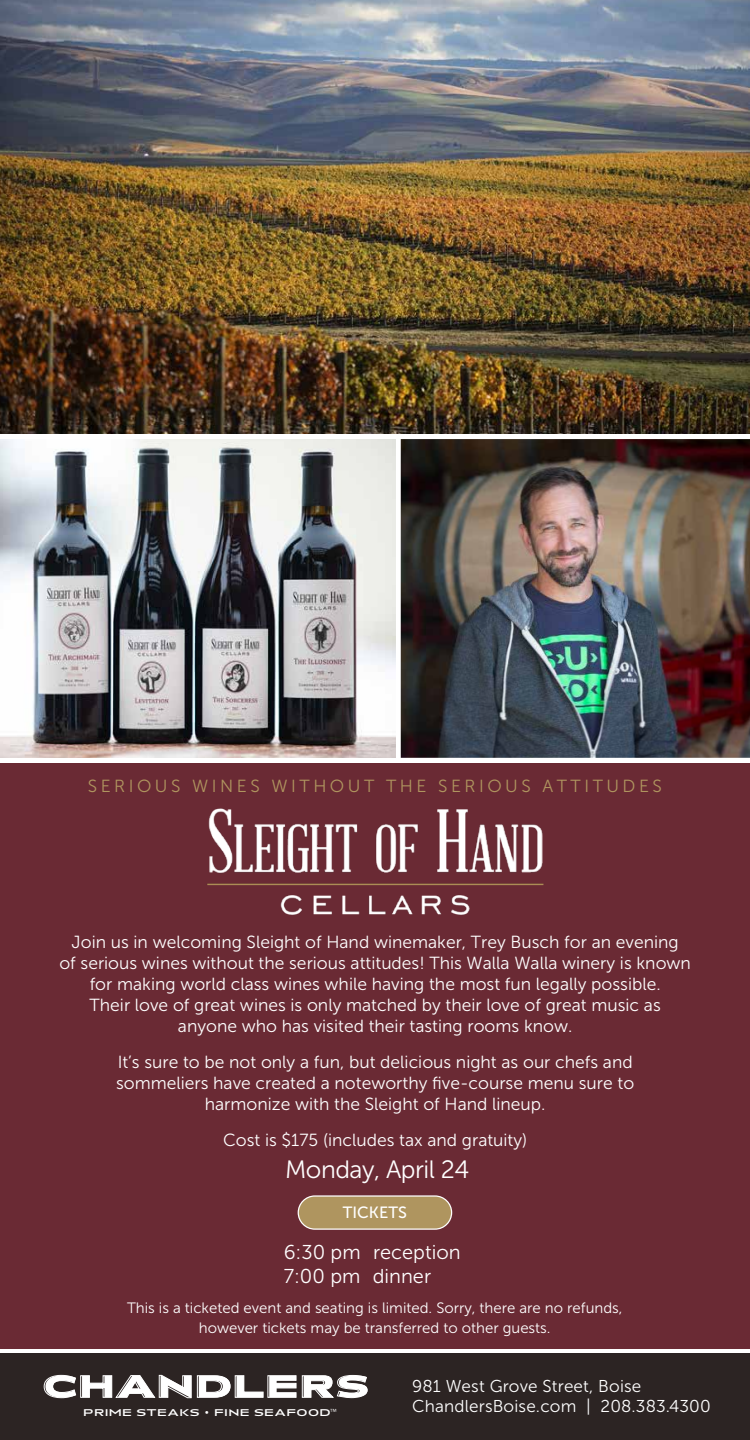
<style>
.page{position:relative;width:750px;height:1440px;background:#fff}
.page>*{position:absolute;margin:0;border:0;box-sizing:border-box;transform-origin:0 0}
.t1{font:25px "Museo Sans 300";letter-spacing:-.02em;color:#fff}
.t2{font:20px/24px "Museo Sans 300";color:#fff}
.t3{font:17.5px/21px "Museo Sans 300";color:#fff;text-align:center}
.t4{font:17.5px "Museo Sans 300";letter-spacing:.2em;color:#af955f}
.t5{font:17.12px/20.5px "Museo Sans 300";letter-spacing:.01em;color:#fff}
.t6{font:16.25px "Museo Sans 500";color:#fff}
.t7{font:15px/20px "Museo Sans 300";color:#fff;text-align:center}
.t8{font:500 10.12px "Anisette";letter-spacing:.1em;color:#fff}
</style>
<div class="page">
<div style="left:0;top:763px;width:750px;height:586px;background:#6a2a34"></div>
<div style="left:0;top:1353px;width:750px;height:87px;background:#2c2423"></div>
<img style="left:1px;top:439px;width:394px;height:319px">
<img style="left:401px;top:439px;width:349px;height:319px">
<img style="left:0;top:0;width:750px;height:434px">
<svg style="left:43px;top:1374px;width:325px;height:25px"></svg>
<img style="left:207px;top:808px;width:337px;height:107px">
<div style="left:298px;top:1195px;width:154px;height:35px;background:#af955f;border:1px solid #fff;border-radius:17px"></div>
<p class="t4" style="left:88px;top:776px;width:576px">SERIOUS WINES WITHOUT THE SERIOUS ATTITUDES</p>
<p class="t3" style="left:59px;top:932px;width:633px">Join us in welcoming Sleight of Hand winemaker, Trey Busch for an evening<br>of serious wines without the serious attitudes! This Walla Walla winery is known for making world class wines while having the most fun legally possible.<br>Their love of great wines is only matched by their love of great music as anyone who has visited their tasting rooms know.</p>
<p class="t3" style="left:116px;top:1052px;width:520px">It’s sure to be not only a fun, but delicious night as our chefs and sommeliers have created a noteworthy five-course menu sure to harmonize with the Sleight of Hand lineup.</p>
<p class="t3" style="left:223px;top:1130px;width:306px">Cost is $175 (includes tax and gratuity)</p>
<h1 class="t1" style="left:285px;top:1156px;width:186px">Monday, April 24</h1>
<p class="t6" style="left:343px;top:1204px;width:66px">TICKETS</p>
<p class="t2" style="left:284px;top:1240px;width:179px">6:30 pm reception<br>7:00 pm dinner</p>
<p class="t7" style="left:127px;top:1298px;width:497px">This is a ticketed event and seating is limited. Sorry, there are no refunds, however tickets may be transferred to other guests.</p>
<p class="t8" style="left:84px;top:1407px;width:255px">PRIME STEAKS • FINE SEAFOOD<sup>™</sup></p>
<p class="t5" style="left:412px;top:1376px;width:300px">981 West Grove Street, Boise<br>ChandlersBoise.com | 208.383.4300</p>
</div>
